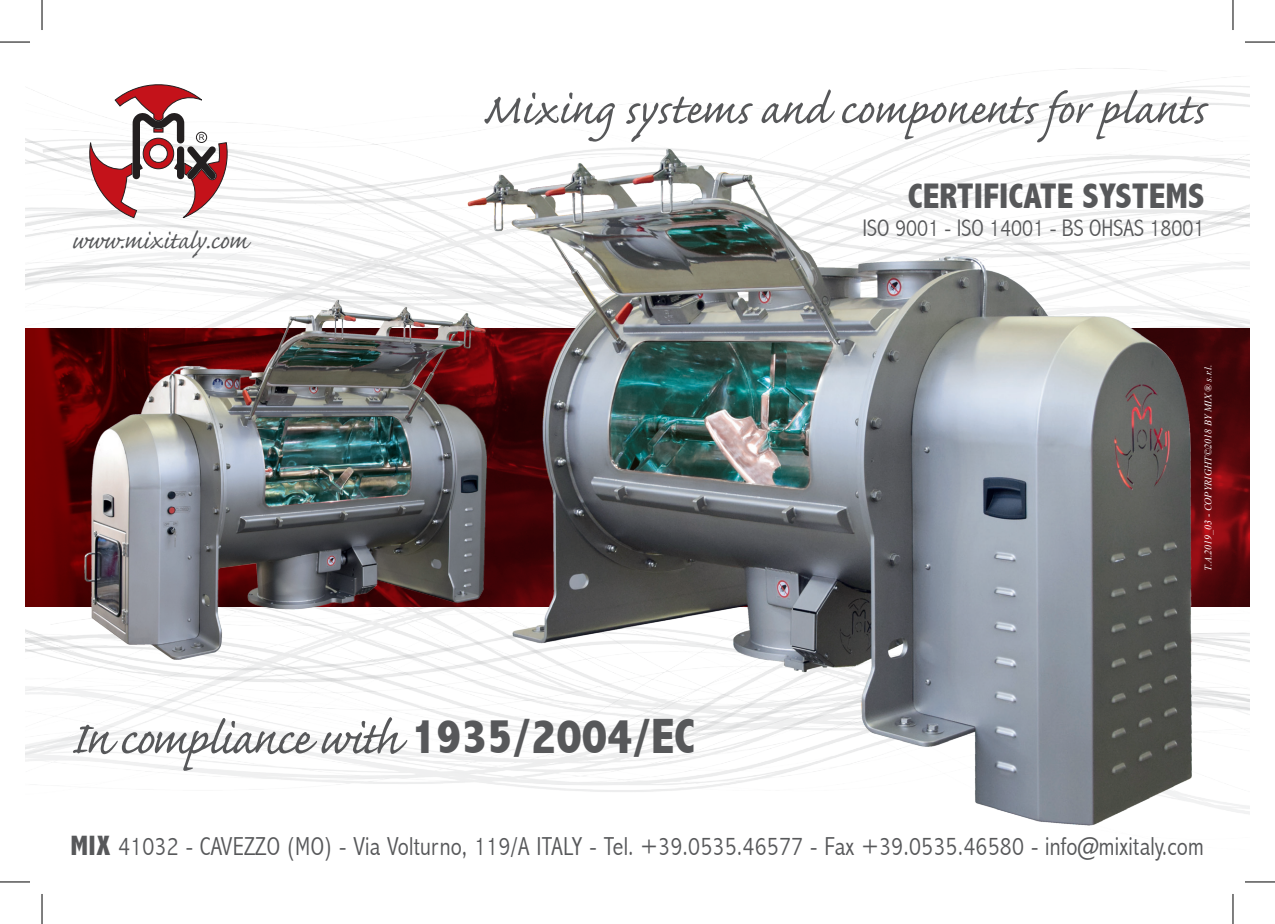
<style>
.page{position:relative;width:1275px;height:924px;background:#fff}
.page>*{position:absolute;margin:0;border:0;box-sizing:border-box;transform-origin:0 0}
.t1{font:58.8px "Caflisch Script Web Pro";letter-spacing:-.03em;color:#57585a}
.t2{font:55.2px "Caflisch Script Web Pro";color:#57585a}
.t3{font:800 condensed 35.6px "Abadi";color:#57585a}
.t4{font:29.8px "Caflisch Script Web Pro";color:#57585a}
.t5{font:300 condensed 26px "Abadi";letter-spacing:.01em;color:#57585a}
.t6{font:300 condensed 24px "Abadi";color:#57585a}
.t7{font:italic 10px "Times New Roman";color:#fff}
.s1{font-family:"Abadi";font-weight:800;font-stretch:condensed;font-size:49.6px}
.s2{font-weight:800;font-size:28px}
</style>
<div class="page">
<img style="left:25px;top:68px;width:1225px;height:261px">
<img style="left:25px;top:606px;width:1225px;height:277px">
<svg style="left:88px;top:83px;width:143px;height:135px"></svg>
<svg style="left:25px;top:329px;width:1225px;height:277px;background:#5e0406"></svg>
<img style="left:467px;top:149px;width:724px;height:675px">
<img style="left:85px;top:299px;width:402px;height:360px">
<hr style="left:0;top:880px;width:30px;height:2px;background:#fff">
<hr style="left:1245px;top:880px;width:30px;height:2px;background:#fff">
<hr style="left:0;top:42px;width:30px;height:1px;background:#000">
<hr style="left:1245px;top:42px;width:30px;height:1px;background:#000">
<hr style="left:0;top:881px;width:30px;height:1px;background:#000">
<hr style="left:1245px;top:881px;width:30px;height:1px;background:#000">
<hr style="left:42px;top:0;width:1px;height:30px;background:#000">
<hr style="left:42px;top:893px;width:1px;height:30px;background:#000">
<hr style="left:1232px;top:0;width:1px;height:30px;background:#000">
<hr style="left:1232px;top:893px;width:1px;height:30px;background:#000">
<p class="t4" style="left:71px;top:225px;width:177px">www.mixitaly.com</p>
<p class="t2" style="left:482px;top:80px;width:724px">Mixing systems and components for plants</p>
<p class="t3" style="left:907px;top:175px;width:298px">CERTIFICATE SYSTEMS</p>
<p class="t6" style="left:862px;top:213px;width:343px">ISO 9001 - ISO 14001 - BS OHSAS 18001</p>
<p class="t7" style="left:1202px;top:570px;width:207px;rotate:-90deg">T.A.2019_03 - COPYRIGHT©2018 BY MIX ® s.r.l.</p>
<p class="t1" style="left:70px;top:707px;width:626px">In compliance with <span class="s1">1935/2004/EC</span></p>
<p class="t5" style="left:70px;top:830px;width:1135px"><span class="s2">MIX</span> 41032 - CAVEZZO (MO) - Via Volturno, 119/A ITALY - Tel. +39.0535.46577 - Fax +39.0535.46580 - info@mixitaly.com</p>
</div>
